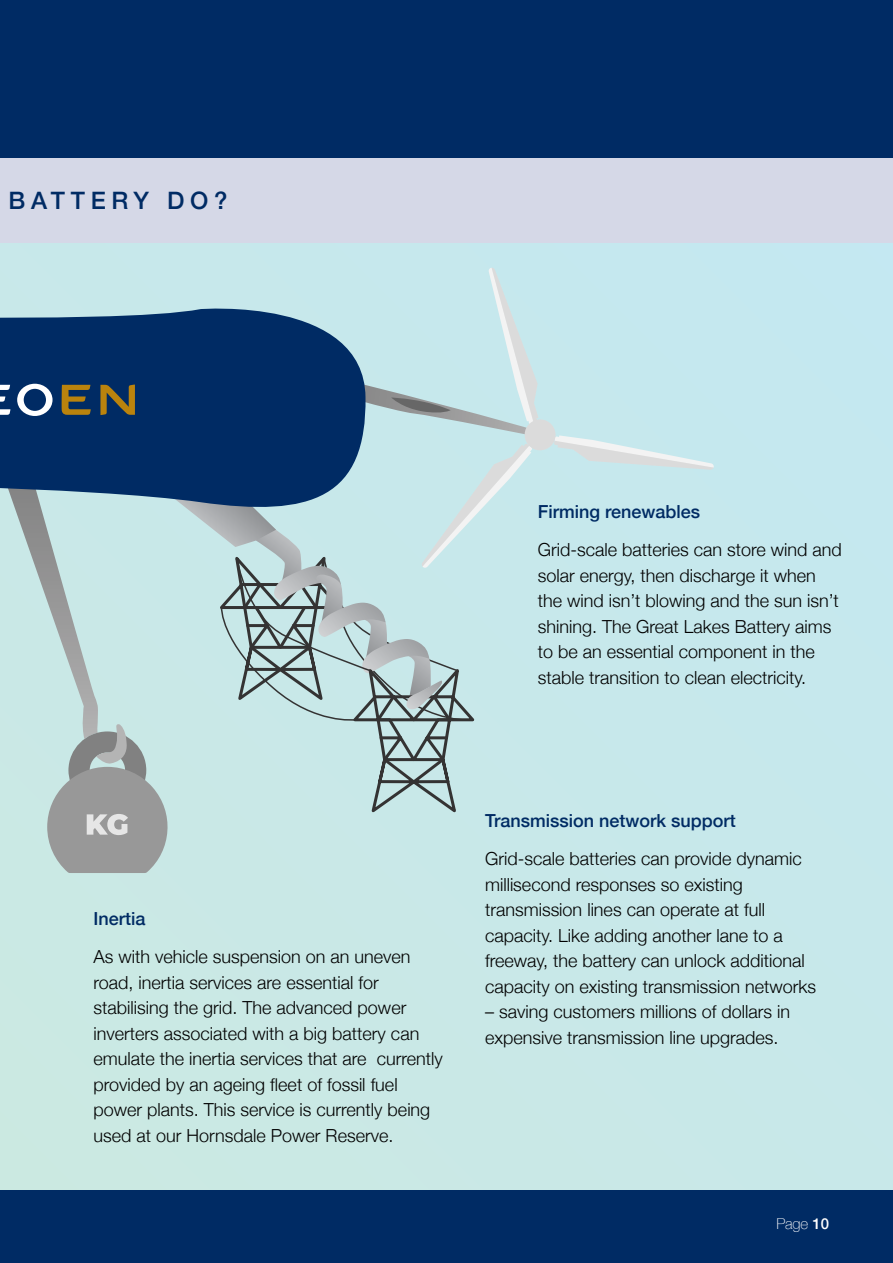
<style>
.page{position:relative;width:893px;height:1263px;background:#fff}
.page>*{position:absolute;margin:0;border:0;box-sizing:border-box;transform-origin:0 0}
.t1{font:500 24px "Helvetica Neue";letter-spacing:.24em;color:#002b64}
.t2{font:300 18px/25.5px "Helvetica Neue";color:#000}
.t3{font:500 18px "Helvetica Neue";color:#002b64}
.t4{font:100 15px "Helvetica Neue";color:#fff}
.s1{font-weight:500}
</style>
<div class="page">
<div style="left:0;top:242px;width:893px;height:949px;background:#c8e8e8"></div>
<svg style="left:0;top:267px;width:714px;height:606px;background:#a6c5ce"></svg>
<div style="left:0;top:157px;width:893px;height:85px;background:#d5d8e7"></div>
<div style="left:0;top:0;width:893px;height:157px;background:#002b64"></div>
<div style="left:0;top:1191px;width:893px;height:72px;background:#002b64"></div>
<h1 class="t1" style="left:9px;top:182px;width:221px">BATTERY DO?</h1>
<p class="t3" style="left:538px;top:497px;width:164px">Firming renewables</p>
<p class="t2" style="left:538px;top:536px;width:306px">Grid-scale batteries can store wind and solar energy, then discharge it when the wind isn’t blowing and the sun isn’t shining. The Great Lakes Battery aims to be an essential component in the stable transition to clean electricity.</p>
<p class="t3" style="left:94px;top:904px;width:54px">Inertia</p>
<p class="t2" style="left:94px;top:943px;width:351px">As with vehicle suspension on an uneven road, inertia services are essential for stabilising the grid. The advanced power inverters associated with a big battery can emulate the inertia services that are currently provided by an ageing fleet of fossil fuel power plants. This service is currently being used at our Hornsdale Power Reserve.</p>
<p class="t3" style="left:485px;top:806px;width:252px">Transmission network support</p>
<p class="t2" style="left:485px;top:845px;width:333px">Grid-scale batteries can provide dynamic millisecond responses so existing transmission lines can operate at full capacity. Like adding another lane to a freeway, the battery can unlock additional capacity on existing transmission networks</p>
<p class="t2" style="left:485px;top:998px;width:307px">– saving customers millions of dollars in expensive transmission line upgrades.</p>
<p class="t4" style="left:777px;top:1212px;width:54px">Page <span class="s1">10</span></p>
</div>
